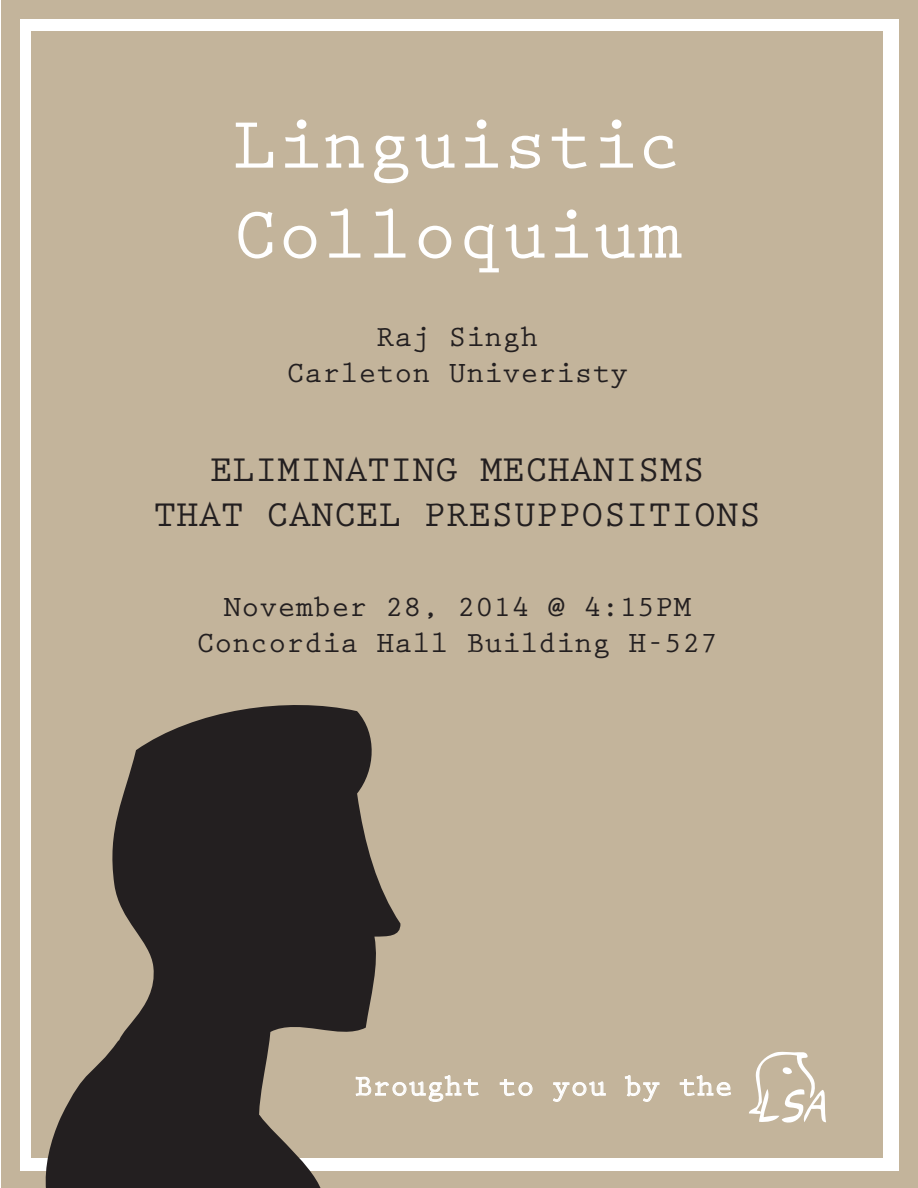
<style>
.page{position:relative;width:918px;height:1188px;background:#fff}
.page>*{position:absolute;margin:0;border:0;box-sizing:border-box;transform-origin:0 0}
.t1{font:700 75px/90px "Prestige Elite Std";color:#fff}
.t2{font:700 37.5px/45px "Prestige Elite Std";color:#231f20;text-align:center}
.t3{font:700 30px/36px "Prestige Elite Std";color:#231f20;text-align:center}
.t4{font:700 30px "Prestige Elite Std";color:#fff}
</style>
<div class="page">
<div style="left:2px;top:0;width:916px;height:1188px;background:#c3b49b"></div>
<div style="left:20px;top:20px;width:879px;height:1151px;background:#fff"></div>
<div style="left:32px;top:32px;width:852px;height:1126px;background:#c3b49b"></div>
<svg style="left:112px;top:705px;width:289px;height:336px;fill:#231f20"></svg>
<svg style="left:45px;top:1041px;width:276px;height:147px"></svg>
<svg style="left:749px;top:1051px;width:77px;height:72px"></svg>
<svg style="left:355px;top:1075px;width:124px;height:27px"></svg>
<svg style="left:499px;top:1079px;width:34px;height:17px"></svg>
<svg style="left:553px;top:1081px;width:53px;height:21px"></svg>
<svg style="left:625px;top:1075px;width:35px;height:27px"></svg>
<svg style="left:679px;top:1075px;width:52px;height:21px"></svg>
<h1 class="t1" style="left:233px;top:102px;width:451px">Linguistic<br>Colloquium</h1>
<p class="t3" style="left:287px;top:320px;width:344px">Raj Singh<br>Carleton Univeristy</p>
<p class="t2" style="left:154px;top:448px;width:609px">ELIMINATING MECHANISMS<br>THAT CANCEL PRESUPPOSITIONS</p>
<p class="t3" style="left:197px;top:590px;width:524px">November 28, 2014 @ 4:15PM<br>Concordia Hall Building H-527</p>
<p class="t4" style="left:355px;top:1070px;width:380px">Brought to you by the</p>
</div>
